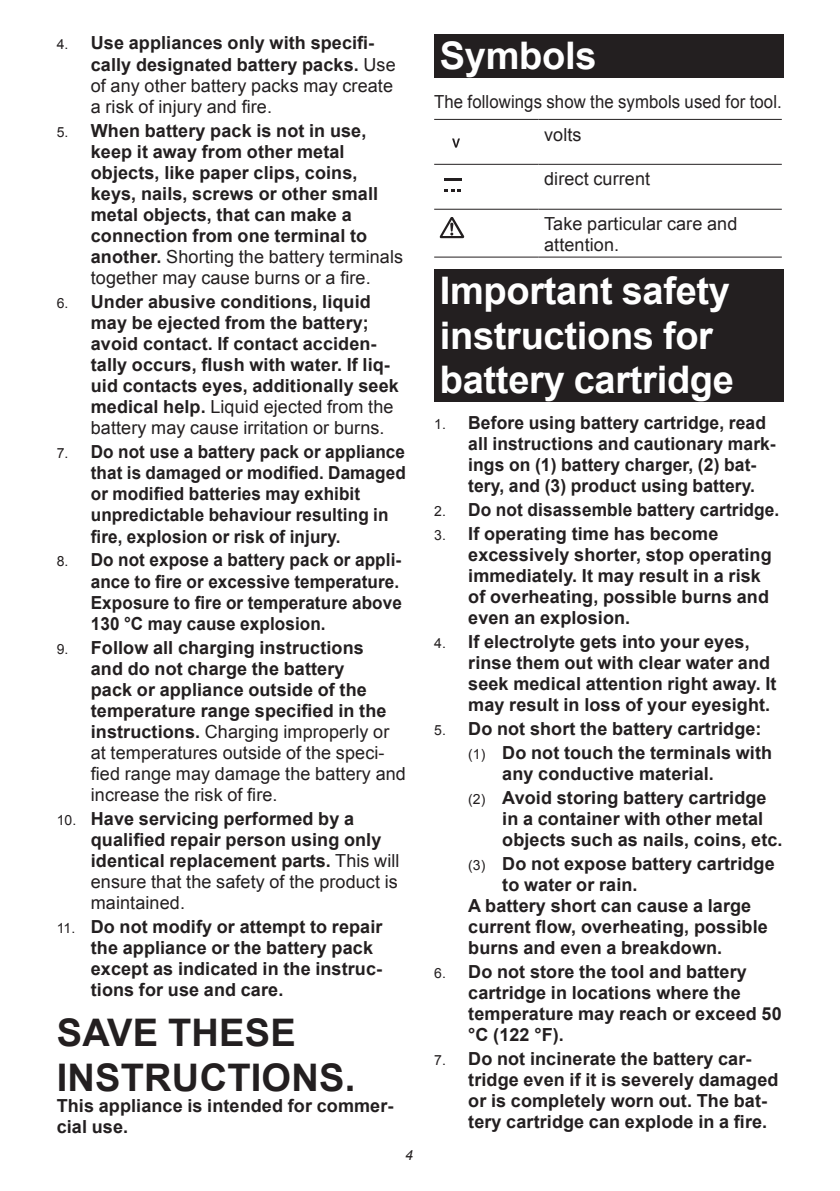
<style>
.page{position:relative;width:840px;height:1191px;background:#fff}
.page>*{position:absolute;margin:0;border:0;box-sizing:border-box;transform-origin:0 0}
.t1{font:700 38px/44.4px "Arial";letter-spacing:-.01em;color:#fff}
.t2{font:700 38px/44.4px "Arial";letter-spacing:.005em;color:#231f20}
.t3{font:700 18px/21px "Arial";letter-spacing:.005em;color:#231f20}
.t4{font:700 18px/21px "Arial";letter-spacing:.005em;color:#231f20;scale:.95 1}
.t5{font:18px/33px "Arial";letter-spacing:.005em;color:#231f20;scale:.93 1}
.t6{font:18px/21px "Arial";letter-spacing:.005em;color:#231f20}
.t7{font:700 18px "Arial";letter-spacing:.005em;color:#231f20;scale:.96 1}
.t8{font:italic 14px "Arial";color:#231f20}
.s1{font-weight:400;font-size:14px}
.s2{font-weight:400}
</style>
<div class="page">
<div style="left:434px;top:34px;width:348px;height:44px;background:#231f20"></div>
<hr style="left:434px;top:119px;width:104px;height:1px;background:#231f20">
<hr style="left:538px;top:119px;width:243px;height:1px;background:#231f20">
<hr style="left:434px;top:164px;width:104px;height:1px;background:#231f20">
<hr style="left:538px;top:164px;width:243px;height:1px;background:#231f20">
<hr style="left:434px;top:209px;width:104px;height:1px;background:#231f20">
<hr style="left:538px;top:209px;width:243px;height:1px;background:#231f20">
<hr style="left:434px;top:257px;width:104px;height:1px;background:#231f20">
<hr style="left:538px;top:257px;width:243px;height:1px;background:#231f20">
<svg style="left:452px;top:138px;width:7px;height:10px"></svg>
<hr style="left:443px;top:178px;width:18px;height:3px;background:#231f20">
<svg style="left:444px;top:189px;width:17px;height:3px"></svg>
<svg style="left:439px;top:217px;width:25px;height:21px"></svg>
<div style="left:434px;top:269px;width:348px;height:133px;background:#231f20"></div>
<p class="t3" style="left:91px;top:33px;width:306px;text-indent:-34px"><span class="s1">4.</span> Use appliances only with specifi&shy;cally designated battery packs. <span class="s2">Use of any other battery packs may create a risk of injury and fire.</span></p>
<p class="t3" style="left:91px;top:120px;width:314px;text-indent:-34px"><span class="s1">5.</span> When battery pack is not in use, keep it away from other metal objects, like paper clips, coins, keys, nails, screws or other small metal objects, that can make a connection from one terminal to another. <span class="s2">Shorting the battery terminals together may cause burns or a fire.</span></p>
<p class="t3" style="left:91px;top:292px;width:309px;text-indent:-34px"><span class="s1">6.</span> Under abusive conditions, liquid may be ejected from the battery; avoid contact. If contact acciden&shy;tally occurs, flush with water. If liq&shy;uid contacts eyes, additionally seek medical help. <span class="s2">Liquid ejected from the battery may cause irritation or burns.</span></p>
<p class="t4" style="left:91px;top:442px;width:333px;text-indent:-34px"><span class="s1">7.</span> Do not use a battery pack or appliance that is damaged or modified. Damaged or modified batteries may exhibit unpredictable behaviour resulting in fire, explosion or risk of injury.</p>
<p class="t4" style="left:91px;top:550px;width:329px;text-indent:-34px"><span class="s1">8.</span> Do not expose a battery pack or appli&shy;ance to fire or excessive temperature.<br>Exposure to fire or temperature above 130 °C may cause explosion.</p>
<p class="t3" style="left:91px;top:637px;width:316px;text-indent:-34px"><span class="s1">9.</span> Follow all charging instructions<br>and do not charge the battery<br>pack or appliance outside of the temperature range specified in the instructions. <span class="s2">Charging improperly or at temperatures outside of the speci&shy;fied range may damage the battery and increase the risk of fire.</span></p>
<p class="t3" style="left:91px;top:808px;width:310px;text-indent:-34px"><span class="s1">10.</span> Have servicing performed by a qualified repair person using only identical replacement parts. <span class="s2">This will ensure that the safety of the product is maintained.</span></p>
<p class="t3" style="left:91px;top:916px;width:293px;text-indent:-34px"><span class="s1">11.</span> Do not modify or attempt to repair the appliance or the battery pack except as indicated in the instruc&shy;tions for use and care.</p>
<h1 class="t2" style="left:57px;top:1012px;width:300px">SAVE THESE<br>INSTRUCTIONS.</h1>
<p class="t3" style="left:57px;top:1095px;width:338px">This appliance is intended for commer&shy;cial use.</p>
<p class="t8" style="left:405px;top:1146px;width:9px">4</p>
<h1 class="t1" style="left:439px;top:35px;width:158px">Symbols</h1>
<p class="t5" style="left:544px;top:85px;width:257px;text-indent:-110px">The followings show the symbols used for tool. volts</p>
<p class="t6" style="left:544px;top:169px;width:107px">direct current</p>
<p class="t6" style="left:544px;top:214px;width:195px">Take particular care and attention.</p>
<h1 class="t1" style="left:439px;top:270px;width:295px">Important safety instructions for battery cartridge</h1>
<p class="t3" style="left:468px;top:412px;width:309px;text-indent:-34px"><span class="s1">1.</span> Before using battery cartridge, read all instructions and cautionary mark&shy;ings on (1) battery charger, (2) bat&shy;tery, and (3) product using battery.</p>
<p class="t7" style="left:434px;top:497px;width:361px"><span class="s1">2.</span> Do not disassemble battery cartridge.</p>
<p class="t3" style="left:468px;top:523px;width:305px;text-indent:-34px"><span class="s1">3.</span> If operating time has become excessively shorter, stop operating immediately. It may result in a risk of overheating, possible burns and even an explosion.</p>
<p class="t3" style="left:468px;top:631px;width:309px;text-indent:-34px"><span class="s1">4.</span> If electrolyte gets into your eyes, rinse them out with clear water and seek medical attention right away. It may result in loss of your eyesight.</p>
<p class="t3" style="left:468px;top:717px;width:305px;line-height:23.8px;text-indent:-34px"><span class="s1">5.</span> Do not short the battery cartridge: <span class="s1">(1)</span> Do not touch the terminals with</p>
<p class="t3" style="left:468px;top:762px;width:299px;line-height:23.8px;text-indent:34px">any conductive material.<br><span class="s1">(2)</span> Avoid storing battery cartridge</p>
<p class="t3" style="left:502px;top:808px;width:282px">in a container with other metal objects such as nails, coins, etc.</p>
<p class="t3" style="left:468px;top:853px;width:308px"><span class="s1">(3)</span> Do not expose battery cartridge</p>
<p class="t3" style="left:502px;top:874px;width:137px">to water or rain.</p>
<p class="t3" style="left:468px;top:895px;width:284px">A battery short can cause a large</p>
<p class="t3" style="left:468px;top:916px;width:301px">current flow, overheating, possible</p>
<p class="t3" style="left:468px;top:937px;width:255px">burns and even a breakdown.</p>
<p class="t3" style="left:468px;top:961px;width:315px;text-indent:-34px"><span class="s1">6.</span> Do not store the tool and battery cartridge in locations where the temperature may reach or exceed 50 °C (122 °F).</p>
<p class="t3" style="left:468px;top:1048px;width:311px;text-indent:-34px"><span class="s1">7.</span> Do not incinerate the battery car&shy;tridge even if it is severely damaged or is completely worn out. The bat&shy;tery cartridge can explode in a fire.</p>
</div>
